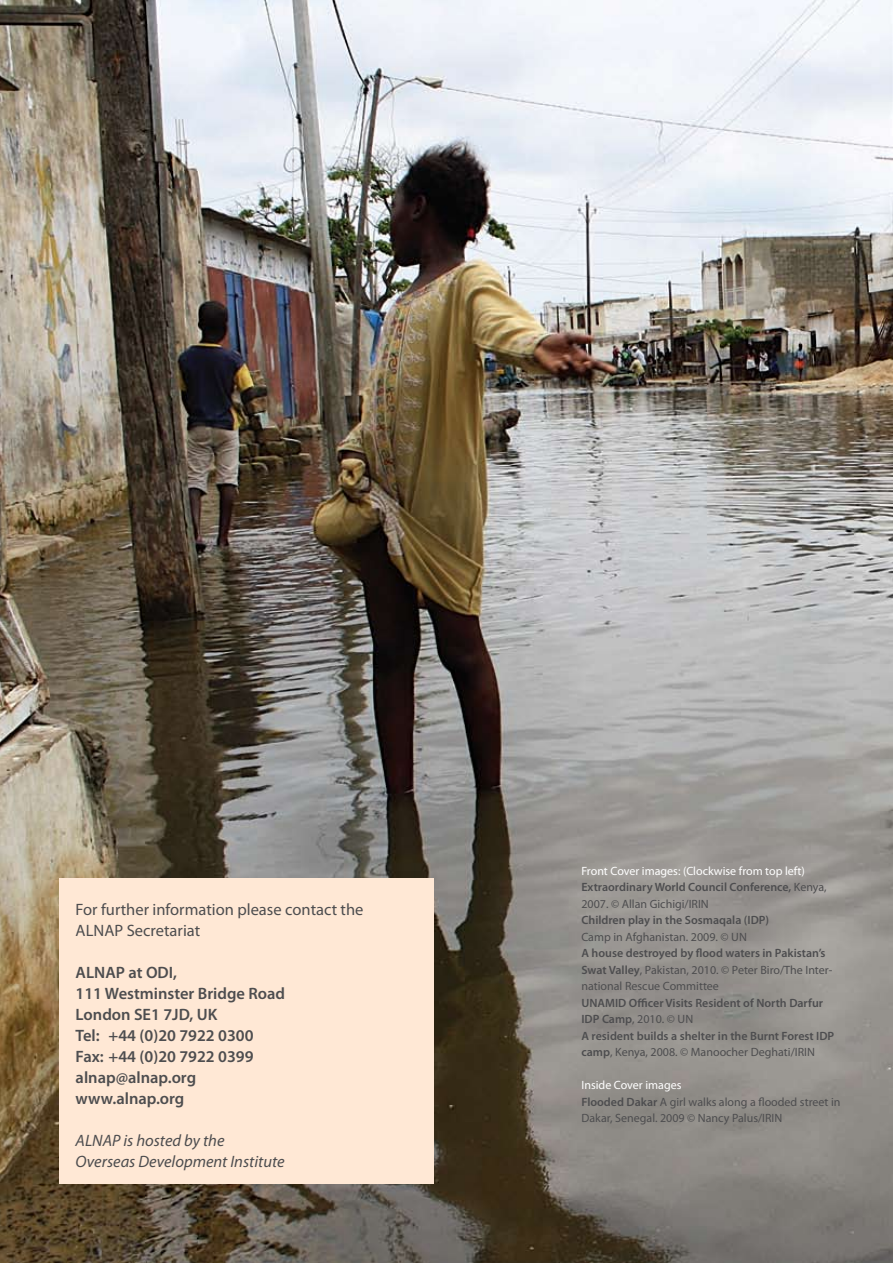
<style>
.page{position:relative;width:893px;height:1263px;background:#fff}
.page>*{position:absolute;margin:0;border:0;box-sizing:border-box;transform-origin:0 0}
.t1{font:600 16.5px/21px "Myriad Pro";color:#4d4d4f}
.t2{font:16.5px/21px "Myriad Pro";color:#4d4d4f}
.t3{font:italic 16.5px/21px "Myriad Pro";color:#4d4d4f}
.t4{font:12px/16.5px "Myriad Pro";color:#4d4d4f}
.t5{font:600 12px/16.5px "Myriad Pro";color:#4d4d4f}
.t6{font:12px/16.5px "Myriad Pro";color:#fff}
.s1{font-weight:600;color:#4d4d4f}
.s2{color:#4d4d4f}
.s3{font-weight:600}
.s4{font-weight:400}
.s5{color:#fff}
</style>
<div class="page">
<img style="left:0;top:0;width:893px;height:1263px">
<div style="left:60px;top:879px;width:374px;height:305px;background:#ffe8d5"></div>
<h1 class="t2" style="left:76px;top:899px;width:289px">For further information please contact the<br>ALNAP Secretariat</h1>
<h1 class="t1" style="left:76px;top:962px;width:211px">ALNAP at ODI,<br>111 Westminster Bridge Road<br>London SE1 7JD, UK<br>Tel: +44 (0)20 7922 0300<br>Fax: +44 (0)20 7922 0399 alnap@alnap.org www.alnap.org</h1>
<h1 class="t3" style="left:76px;top:1130px;width:211px">ALNAP is hosted by the<br>Overseas Development Institute</h1>
<p class="t6" style="left:581px;top:862px;width:247px">Front Cover images: (Clockwise from top left)<br><span class="s1">Extraordinary World Council Conference,</span> <span class="s2">Kenya,<br>2007. © Allan Gichigi/IRIN</span></p>
<p class="t5" style="left:581px;top:912px;width:189px">Children play in the Sosmaqala (IDP)</p>
<p class="t4" style="left:581px;top:928px;width:167px">Camp in Afghanistan. 2009. © UN</p>
<p class="t4" style="left:581px;top:945px;width:252px"><span class="s3">A house destroyed by flood waters in Pakistan’s<br>Swat Valley</span>, Pakistan, 2010. © Peter Biro/The Inter&shy;national Rescue Committee</p>
<p class="t5" style="left:581px;top:994px;width:254px">UNAMID Officer Visits Resident of North Darfur IDP Camp<span class="s4">, 2010. © UN<br></span>A resident builds a shelter in the Burnt Forest IDP camp<span class="s4">, Kenya, 2008. © Manoocher Deghati/IRIN</span></p>
<p class="t4" style="left:581px;top:1077px;width:260px"><span class="s5">Inside Cover images<br></span><span class="s3">Flooded Dakar</span> A girl walks along a flooded street in<br>Dakar, Senegal. 2009 © Nancy Palus/IRIN</p>
</div>
